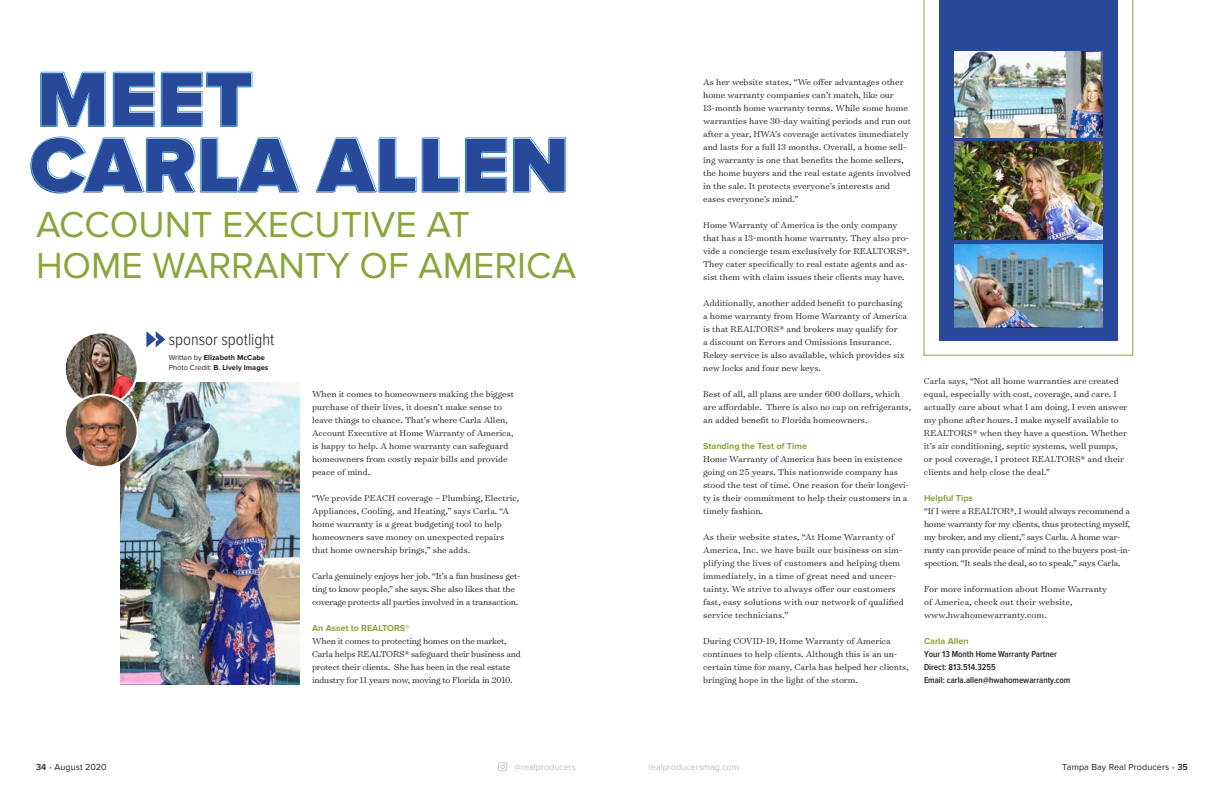
<style>
.page{position:relative;width:1224px;height:792px;background:#fff}
.page>*{position:absolute;margin:0;border:0;box-sizing:border-box;transform-origin:0 0}
.t1{font:900 80.5px/65.6px "Proxima Nova";color:#28499a}
.t2{font:37.4px/40.8px "Proxima Nova";color:#88a63c}
.t3{font:300 17px "Proxima Nova Cond";color:#231f20}
.t4{font:300 9.8px/13px "Surveyor Text";color:#231f20}
.t5{font:300 9.8px/13px "Surveyor Text";letter-spacing:-.02em;color:#231f20}
.t6{font:600 9px/13px "Proxima Nova Cond";color:#231f20}
.t7{font:700 9px "Proxima Nova";color:#88a63c}
.t8{font:9px "Proxima Nova";letter-spacing:.01em;color:#231f20}
.t9{font:9px "Proxima Nova";color:#bcbec0}
.t10{font:700 7.5px/10px "Proxima Nova";color:#231f20}
.s1{font-weight:400}
.s2{font-weight:600}
.s3{color:#19a8e0}
</style>
<div class="page">
<svg style="left:498px;top:762px;width:9px;height:9px"></svg>
<svg style="left:924px;top:0;width:209px;height:356px"></svg>
<svg style="left:146px;top:331px;width:19px;height:16px"></svg>
<img style="left:954px;top:51px;width:149px;height:87px">
<img style="left:954px;top:244px;width:149px;height:84px">
<img style="left:120px;top:383px;width:180px;height:301px">
<img style="left:954px;top:142px;width:149px;height:98px">
<svg style="left:40px;top:71px;width:66px;height:56px"></svg>
<svg style="left:113px;top:71px;width:140px;height:56px"></svg>
<svg style="left:31px;top:136px;width:269px;height:57px"></svg>
<svg style="left:316px;top:137px;width:251px;height:55px"></svg>
<img style="left:65px;top:333px;width:73px;height:72px;border-radius:36px">
<div style="left:64px;top:332px;width:75px;height:74px;border:2px solid #fff;border-radius:50%"></div>
<img style="left:65px;top:395px;width:73px;height:72px;border-radius:36px">
<div style="left:64px;top:394px;width:75px;height:74px;border:2px solid #fff;border-radius:50%"></div>
<h1 class="t1" style="left:29px;top:71px;width:542px">MEET<br>CARLA ALLEN</h1>
<p class="t4" style="left:703px;top:75px;width:209px">As her website states, “We offer advantages other home warranty companies can’t match, like our 13-month home warranty terms. While some home warranties have 30-day waiting periods and run out after a year, HWA’s coverage activates immediately and lasts for a full 13 months. Overall, a home sell&shy;ing warranty is one that benefits the home sellers, the home buyers and the real estate agents involved in the sale. It protects everyone’s interests and eases everyone’s mind.”</p>
<p class="t4" style="left:703px;top:218px;width:208px">Home Warranty of America is the only company that has a 13-month home warranty. They also pro&shy;vide a concierge team exclusively for REALTORS®.<br>They cater specifically to real estate agents and as&shy;sist them with claim issues their clients may have.</p>
<p class="t4" style="left:703px;top:296px;width:205px">Additionally, another added benefit to purchasing a home warranty from Home Warranty of America is that REALTORS® and brokers may qualify for<br>a discount on Errors and Omissions Insurance.<br>Rekey service is also available, which provides six new locks and four new keys.</p>
<p class="t4" style="left:703px;top:387px;width:209px">Best of all, all plans are under 600 dollars, which are affordable. There is also no cap on refrigerants, an added benefit to Florida homeowners.</p>
<p class="t7" style="left:703px;top:442px;width:105px">Standing the Test of Time</p>
<p class="t4" style="left:703px;top:452px;width:208px">Home Warranty of America has been in existence going on 25 years. This nationwide company has stood the test of time. One reason for their longevi&shy;ty is their commitment to help their customers in a timely fashion.</p>
<p class="t4" style="left:703px;top:530px;width:202px">As their website states, “At Home Warranty of America, Inc. we have built our business on sim&shy;plifying the lives of customers and helping them immediately, in a time of great need and uncer&shy;tainty. We strive to always offer our customers fast, easy solutions with our network of qualified service technicians.”</p>
<p class="t4" style="left:703px;top:634px;width:207px">During COVID-19, Home Warranty of America continues to help clients. Although this is an un&shy;certain time for many, Carla has helped her clients, bringing hope in the light of the storm.</p>
<h2 class="t2" style="left:36px;top:205px;width:542px">ACCOUNT EXECUTIVE AT<br>HOME WARRANTY OF AMERICA</h2>
<h3 class="t3" style="left:169px;top:331px;width:107px">sponsor spotlight</h3>
<p class="t10" style="left:169px;top:353px;width:101px"><span class="s1">Written by</span> Elizabeth McCabe<br><span class="s1">Photo Credit:</span> B. Lively Images</p>
<p class="t4" style="left:312px;top:387px;width:204px">When it comes to homeowners making the biggest purchase of their lives, it doesn’t make sense to leave things to chance. That’s where Carla Allen, Account Executive at Home Warranty of America, is happy to help. A home warranty can safeguard homeowners from costly repair bills and provide peace of mind.</p>
<p class="t4" style="left:312px;top:491px;width:209px">“We provide PEACH coverage – Plumbing, Electric, Appliances, Cooling, and Heating,” says Carla. “A home warranty is a great budgeting tool to help homeowners save money on unexpected repairs that home ownership brings,” she adds.</p>
<p class="t5" style="left:312px;top:569px;width:210px">Carla genuinely enjoys her job. “It’s a fun business get&shy;ting to know people,” she says. She also likes that the coverage protects all parties involved in a transaction.</p>
<p class="t7" style="left:312px;top:624px;width:99px">An Asset to REALTORS®</p>
<p class="t5" style="left:312px;top:634px;width:210px">When it comes to protecting homes on the market, Carla helps REALTORS® safeguard their business and protect their clients. She has been in the real estate industry for 11 years now, moving to Florida in 2010.</p>
<p class="t4" style="left:924px;top:374px;width:205px">Carla says, “Not all home warranties are created equal, especially with cost, coverage, and care. I actually care about what I am doing. I even answer my phone after hours. I make myself available to REALTORS® when they have a question. Whether it’s air conditioning, septic systems, well pumps, or pool coverage, I protect REALTORS® and their clients and help close the deal.”</p>
<p class="t7" style="left:924px;top:494px;width:50px">Helpful Tips</p>
<p class="t5" style="left:924px;top:504px;width:208px">“If I were a REALTOR®, I would always recommend a home warranty for my clients, thus protecting myself, my broker, and my client,” says Carla. A home war&shy;ranty can provide peace of mind to the buyers post-in&shy;spection. “It seals the deal, so to speak,” says Carla.</p>
<p class="t4" style="left:924px;top:582px;width:185px">For more information about Home Warranty of America, check out their website, www.hwahomewarranty.com.</p>
<p class="t7" style="left:924px;top:637px;width:46px">Carla Allen</p>
<p class="t6" style="left:924px;top:648px;width:148px">Your 13 Month Home Warranty Partner<br>Direct: 813.514.3255<br>Email: carla.allen@hwahomewarranty.com</p>
<p class="t8" style="left:36px;top:762px;width:72px"><span class="s2">34</span> <span class="s3">•</span> August 2020</p>
<p class="t9" style="left:514px;top:762px;width:63px">@realproducers</p>
<p class="t9" style="left:648px;top:762px;width:92px">realproducersmag.com</p>
<p class="t8" style="left:1062px;top:762px;width:127px">Tampa Bay Real Producers <span class="s3">•</span> <span class="s2">35</span></p>
</div>
